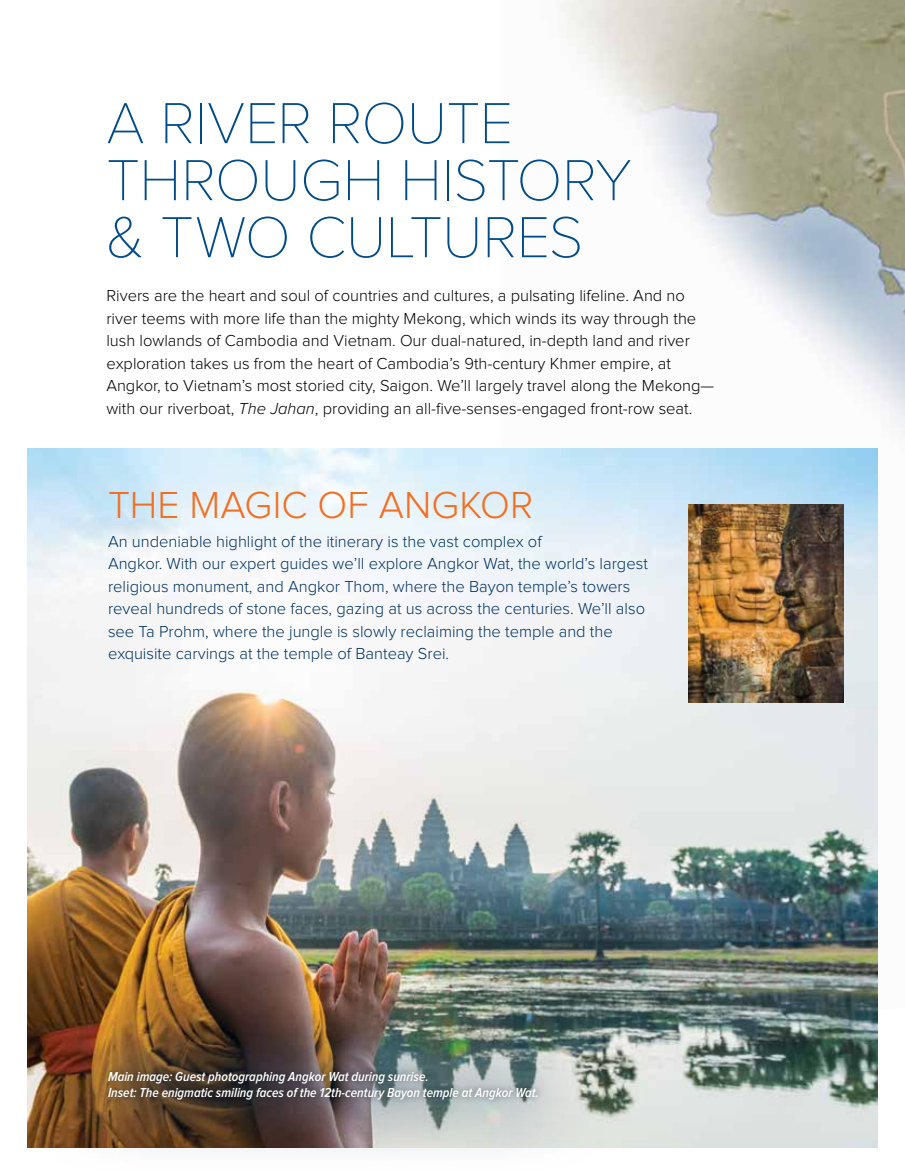
<style>
.page{position:relative;width:905px;height:1175px;background:#fff}
.page>*{position:absolute;margin:0;border:0;box-sizing:border-box;transform-origin:0 0}
.t1{font:100 60px/57px "Proxima Nova";letter-spacing:-.01em;color:#004b88}
.t2{font:300 39px "Proxima Nova";color:#f36f21}
.t3{font:300 16.5px/22.5px "Proxima Nova";color:#000}
.t4{font:300 16.5px/22.5px "Proxima Nova";color:#003260}
.t5{font:italic 600 13.5px/15.8px "Proxima Nova Cond";color:#fff}
.s1{font-style:italic}
</style>
<div class="page">
<img style="left:561px;top:0;width:343px;height:428px">
<img style="left:27px;top:448px;width:851px;height:699px">
<img style="left:688px;top:504px;width:155px;height:198px">
<div style="left:35px;top:996px;width:573px;height:177px;background:#003260;opacity:.6"></div>
<h1 class="t1" style="left:106px;top:96px;width:527px">A RIVER ROUTE<br>THROUGH HISTORY &amp; TWO CULTURES</h1>
<p class="t3" style="left:106px;top:285px;width:609px">Rivers are the heart and soul of countries and cultures, a pulsating lifeline. And no river teems with more life than the mighty Mekong, which winds its way through the lush lowlands of Cambodia and Vietnam. Our dual-natured, in-depth land and river exploration takes us from the heart of Cambodia’s 9th-century Khmer empire, at Angkor, to Vietnam’s most storied city, Saigon. We’ll largely travel along the Mekong— with our riverboat, <span class="s1">The Jahan</span>, providing an all-five-senses-engaged front-row seat.</p>
<h2 class="t2" style="left:108px;top:483px;width:427px">THE MAGIC OF ANGKOR</h2>
<p class="t4" style="left:108px;top:530px;width:541px">An undeniable highlight of the itinerary is the vast complex of<br>Angkor. With our expert guides we’ll explore Angkor Wat, the world’s largest religious monument, and Angkor Thom, where the Bayon temple’s towers reveal hundreds of stone faces, gazing at us across the centuries. We’ll also see Ta Prohm, where the jungle is slowly reclaiming the temple and the exquisite carvings at the temple of Banteay Srei.</p>
<p class="t5" style="left:108px;top:1069px;width:432px">Main image: Guest photographing Angkor Wat during sunrise.<br>Inset: The enigmatic smiling faces of the 12th-century Bayon temple at Angkor Wat.</p>
</div>
